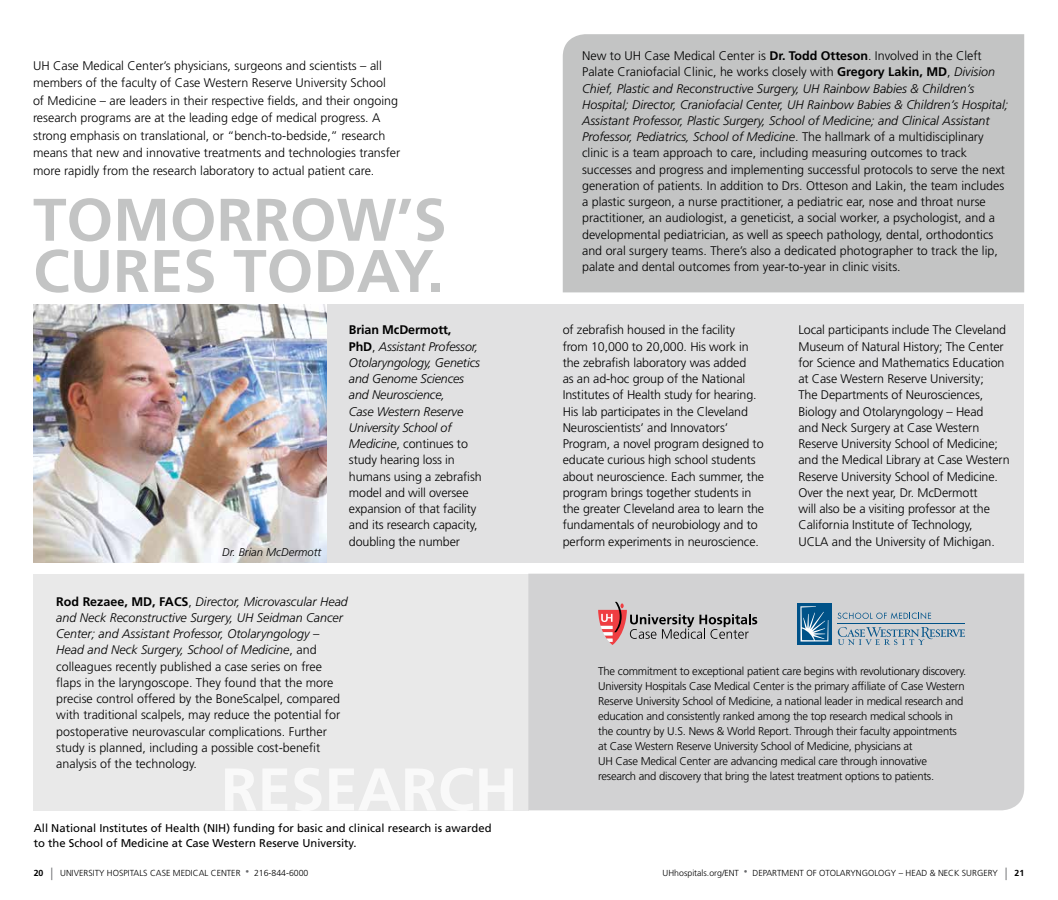
<style>
.page{position:relative;width:1058px;height:900px;background:#fff}
.page>*{position:absolute;margin:0;border:0;box-sizing:border-box;transform-origin:0 0}
.t1{font:700 60px/51.2px "Frutiger LT Std";color:#c3c4c4}
.t2{font:300 12.5px/16.2px "Frutiger LT Std";color:#000}
.t3{font:300 11.25px/15px "Frutiger LT Std";letter-spacing:-.02em;color:#000}
.t4{font:11.25px/15px "Frutiger LT Std";color:#000}
.t5{font:italic 300 11.25px "Frutiger LT Std";color:#000}
.t6{font:300 8.75px "Frutiger LT Std";color:#000}
.t7{font:700 8.75px "Frutiger LT Std";color:#000}
.s1{font-weight:700}
.s2{font-style:italic}
.s3{font-size:12.5px;color:#696a6d}
.s4{font-size:7.5px;color:#696a6d}
</style>
<div class="page">
<div style="left:562px;top:34px;width:462px;height:258px;background:#c3c4c4"></div>
<div style="left:252px;top:304px;width:772px;height:258px;background:#e1e1e2"></div>
<div style="left:33px;top:574px;width:495px;height:236px;background:#e9e9e9"></div>
<div style="left:528px;top:574px;width:496px;height:236px;background:#d2d2d3"></div>
<svg style="left:598px;top:602px;width:159px;height:43px;background:#bcadaf"></svg>
<svg style="left:837px;top:612px;width:94px;height:7px"></svg>
<svg style="left:837px;top:627px;width:128px;height:18px;background:#acbbc5"></svg>
<hr style="left:837px;top:623px;width:127px;height:1px;background:#005288">
<div style="left:797px;top:603px;width:34px;height:42px;background:#005288"></div>
<svg style="left:800px;top:606px;width:28px;height:36px"></svg>
<img style="left:33px;top:304px;width:294px;height:259px">
<p class="t2" style="left:33px;top:57px;width:369px;line-height:17.5px">UH Case Medical Center’s physicians, surgeons and scientists – all members of the faculty of C ase Western Reserve University School<br>of Medicine – are leaders in their respective fields, and their ongoing research programs are at the leading edge of medical progress. A strong emphasis on translational, or “bench-to-bedside,” research means that new and innovative treatments and technologies transfer more rapidly from the research laboratory to actual patient care.</p>
<h1 class="t1" style="left:33px;top:195px;width:412px">Tomorrow’s<br>Cures Today.</h1>
<p class="t2" style="left:582px;top:48px;width:427px">New to UH Case Medical C enter is <span class="s1">Dr. Todd Otteson</span>. Involved in the Cleft Palate C raniofacial Clinic, he works closely with <span class="s1">Gregory Lakin, M D</span>, <span class="s2">Division Chief, Plastic and Reconstructive Surgery, UH Rainbow Babies &amp; Children’s Hospital; Director, Craniofacial Center, UH Rainbow Babies &amp; Children’s Hospital; Assistant Professor, Plastic Surgery, School of Medicine; and Clinical Assistant Professor, Pediatrics, School of Medicine</span>. The hallmark of a multidisciplinary clinic is a team approach to care, including measuring outcomes to track successes and progress and implementing successful protocols to serve the next generation of patients. In addition to Drs. Otteson and Lakin, the team includes a plastic surgeon, a nurse practitioner, a pediatric ear, nose and throat nurse practitioner, an audiologist, a geneticist, a social worker, a psychologist, and a developmental pediatrician, as well as speech pathology, dental, orthodontics and oral surgery teams. There’s also a dedicated photographer to track the lip, palate and dental outcomes from year-to-year in clinic visits.</p>
<p class="t5" style="left:222px;top:546px;width:100px">Dr. Brian McDermott</p>
<p class="t2" style="left:349px;top:322px;width:134px"><span class="s1">Brian McDermott,<br>PhD</span>, <span class="s2">Assistant Professor,<br>Otolaryngology, Genetics and Genome Sciences and Neuroscience,<br>Case Western Reserve<br>University School of<br>Medicine</span>, continues to study hearing loss in humans using a zebrafish model and will oversee expansion of that facility and its research capacity, doubling the number</p>
<p class="t2" style="left:562px;top:322px;width:203px">of zebrafish housed in the facility<br>from 10,000 to 20,000. His work in the zebrafish laboratory was added<br>as an ad-hoc group of the National Institutes of Health study for hearing.<br>His lab participates in the C leveland Neuroscientists’ and Innovators’ Program, a novel program designed to educate curious high school students about neuroscience. Each summer, the program brings together students in the greater C leveland area to learn the fundamentals of neurobiology and to perform experiments in neuroscience.</p>
<p class="t2" style="left:798px;top:322px;width:213px">Local participants include The Cleveland Museum of Natural History; The Center for Science and Mathematics Education at Case Western Reserve University;<br>The Departments of Neurosciences, Biology and Otolaryngology – Head<br>and Neck Surgery at Case Western Reserve University School of Medicine; and the Medical Library at Case Western Reserve University School of Medicine.<br>Over the next year, Dr. McDermott<br>will also be a visiting professor at the California Institute of Technology,<br>UCLA</p>
<p class="t2" style="left:831px;top:533px;width:164px">and the University of Michigan.</p>
<p class="t2" style="left:56px;top:593px;width:293px"><span class="s1">Rod Rezaee, M D, FACS</span>, <span class="s2">Director, Microvascular Head and Neck Reconstructive Surgery, UH Seidman Cancer Center; and Assistant Professor, Otolaryngology – Head and Neck Surgery, School of Medicine</span>, and colleagues recently published a case series on free flaps in the laryngoscope. They found that the more precise control offered by the BoneScalpel, compared with traditional scalpels, may reduce the potential for postoperative neurovascular complications. Further study is planned, including a possible cost-benefit analysis of the technology.</p>
<p class="t4" style="left:34px;top:820px;width:459px">All National Institutes of Health (NIH) funding for basic and clinical research is awarded to the School of Medicine at Case Western Reserve University.</p>
<p class="t3" style="left:598px;top:664px;width:369px">The commitment to exceptional patient care begins with revolutionary discovery.<br>University Hospitals C ase Medical C enter is the primary affiliate of C ase Western Reserve University School of Medicine, a national leader in medical research and education and consistently ranked among the top research medical schools in the country by U.S. News &amp; World Report. Through their faculty appointments at C ase Western Reserve University School of Medicine, physicians at<br>UH Case Medical Center are advancing medical care through innovative research and discovery that bring the latest treatment options to patients.</p>
<p class="t6" style="left:50px;top:868px;width:259px"><span class="s3">|</span> University Hospitals Case Medical Center <span class="s4">•</span> 216-844-6000</p>
<p class="t6" style="left:662px;top:868px;width:346px">UHhospitals.org/ENT <span class="s4">•</span> Departm ent of Otolaryngology – Head &amp; Neck Su rgery <span class="s3">|</span></p>
<p class="t7" style="left:34px;top:867px;width:11px">20</p>
<p class="t7" style="left:1014px;top:867px;width:11px">21</p>
</div>
